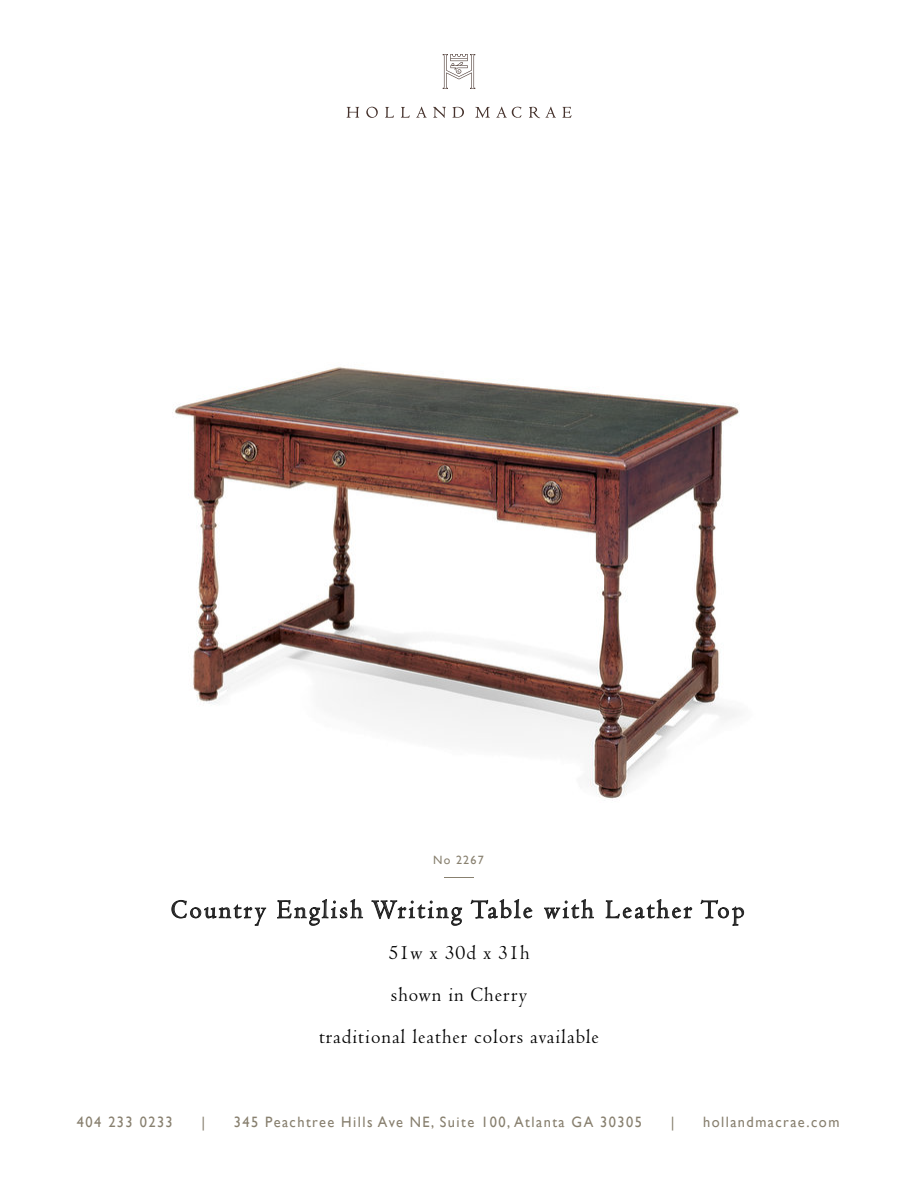
<style>
.page{position:relative;width:918px;height:1188px;background:#fff}
.page>*{position:absolute;margin:0;border:0;box-sizing:border-box;transform-origin:0 0}
.t1{font:27px "Centaur";letter-spacing:.1em;color:#222;scale:.96 1}
.t2{font:21px/42px "Centaur";letter-spacing:.05em;color:#000;text-align:center;scale:.96 1}
.t3{font:15px "Gill Sans";letter-spacing:.1em;color:#88806f;scale:.96 1}
.t4{font:12px "Gill Sans";letter-spacing:.1em;color:#88806f}
</style>
<div class="page">
<img style="left:172px;top:366px;width:573px;height:552px">
<svg style="left:346px;top:107px;width:13px;height:11px"></svg>
<svg style="left:366px;top:107px;width:12px;height:11px"></svg>
<svg style="left:385px;top:107px;width:9px;height:11px"></svg>
<svg style="left:401px;top:107px;width:9px;height:11px"></svg>
<svg style="left:416px;top:107px;width:11px;height:11px"></svg>
<svg style="left:433px;top:107px;width:13px;height:11px"></svg>
<svg style="left:453px;top:107px;width:11px;height:11px"></svg>
<svg style="left:475px;top:107px;width:15px;height:11px"></svg>
<svg style="left:496px;top:107px;width:25px;height:11px"></svg>
<svg style="left:529px;top:107px;width:27px;height:11px"></svg>
<svg style="left:562px;top:107px;width:10px;height:11px"></svg>
<svg style="left:443px;top:54px;width:32px;height:35px"></svg>
<svg style="left:171px;top:867px;width:95px;height:59px"></svg>
<svg style="left:277px;top:899px;width:86px;height:27px"></svg>
<svg style="left:371px;top:900px;width:91px;height:26px"></svg>
<svg style="left:470px;top:869px;width:63px;height:50px"></svg>
<svg style="left:544px;top:899px;width:50px;height:20px"></svg>
<svg style="left:605px;top:899px;width:87px;height:20px"></svg>
<svg style="left:700px;top:899px;width:44px;height:27px"></svg>
<hr style="left:444px;top:877px;width:30px;height:1px;background:#88806f">
<p class="t4" style="left:433px;top:853px;width:52px">No 2267</p>
<h1 class="t1" style="left:171px;top:895px;width:599px">Country English Writing Table with Leather Top</h1>
<h2 class="t2" style="left:319px;top:932px;width:293px">51w x 30d x 31h<br>shown in Cherry<br>traditional leather colors available</h2>
<p class="t3" style="left:77px;top:1113px;width:101px">404 233 0233</p>
<p class="t3" style="left:202px;top:1113px;width:5px">|</p>
<p class="t3" style="left:234px;top:1113px;width:427px">345 Peachtree Hills Ave NE, Suite 100, Atlanta GA 30305</p>
<p class="t3" style="left:671px;top:1113px;width:5px">|</p>
<p class="t3" style="left:703px;top:1113px;width:144px">hollandmacrae.com</p>
</div>
